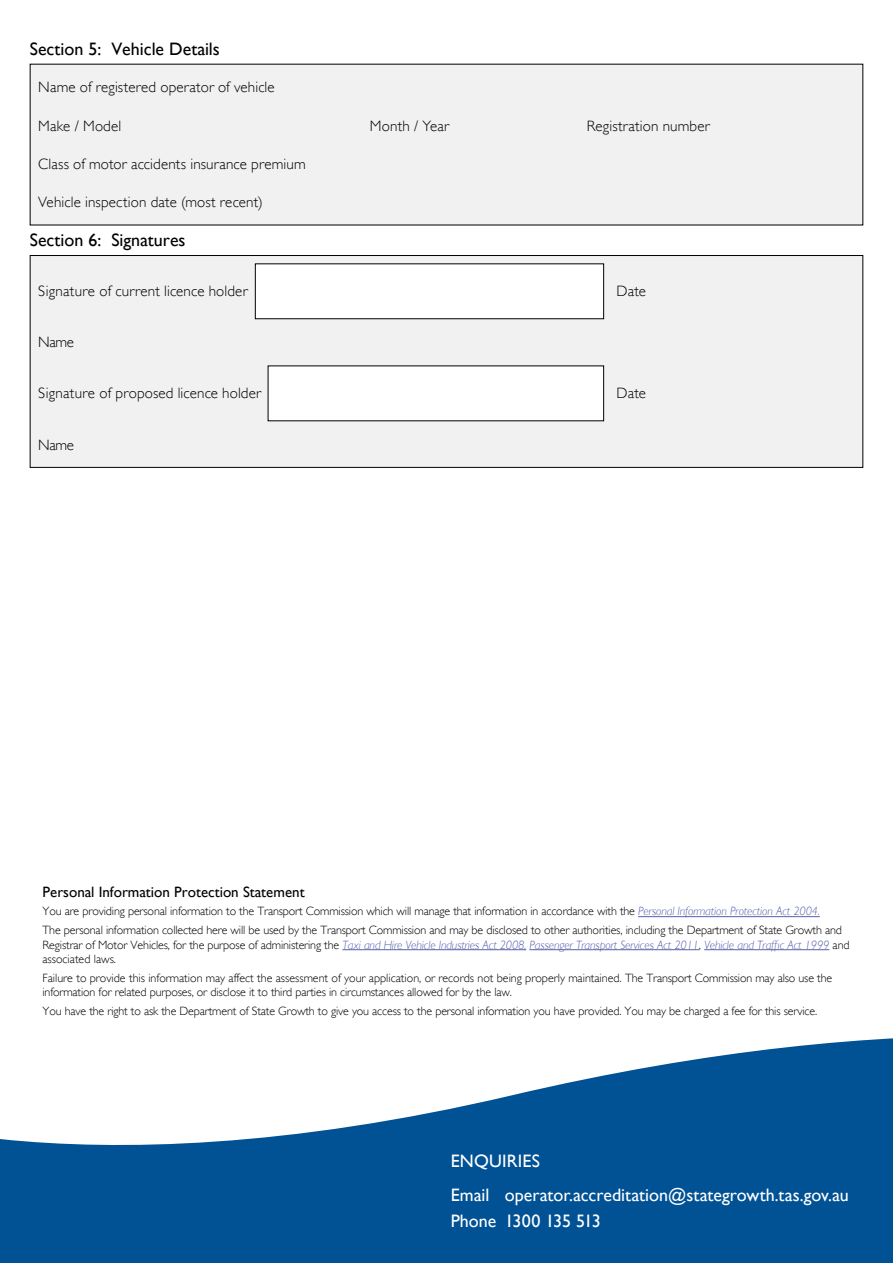
<style>
.page{position:relative;width:893px;height:1263px;background:#fff}
.page>*{position:absolute;margin:0;border:0;box-sizing:border-box;transform-origin:0 0}
.t1{font:18px/34.3px "Gill Sans";color:#fff}
.t2{font:18px "Gill Sans";color:#000}
.t3{font:300 15px "Gill Sans";letter-spacing:.01em;color:#000}
.t4{font:15px "Gill Sans";color:#000}
.t5{font:300 12px/18.6px "Gill Sans";letter-spacing:-.01em;color:#000}
.t6{font:italic 300 12px/14.4px "Gill Sans";letter-spacing:-.01em;color:#5560ac}
.s1{font-style:italic;color:#5560ac}
.s2{font-style:normal;color:#000}
</style>
<div class="page">
<div style="left:30px;top:255px;width:833px;height:212px;background:#f1f1f2"></div>
<div style="left:30px;top:255px;width:833px;height:213px;border:1px solid #000"></div>
<div style="left:268px;top:366px;width:336px;height:55px;background:#fff"></div>
<div style="left:255px;top:264px;width:349px;height:55px;background:#fff"></div>
<hr style="left:638px;top:916px;width:182px;height:1px;background:#5560ac">
<hr style="left:342px;top:949px;width:184px;height:1px;background:#5560ac">
<hr style="left:529px;top:949px;width:170px;height:1px;background:#5560ac">
<hr style="left:704px;top:949px;width:125px;height:1px;background:#5560ac">
<svg style="left:0;top:1038px;width:893px;height:225px;fill:#005295"></svg>
<div style="left:30px;top:64px;width:833px;height:161px;background:#f1f1f2"></div>
<h1 class="t2" style="left:30px;top:38px;width:192px">Section 5: Vehicle Details</h1>
<p class="t3" style="left:38px;top:78px;width:238px">Name of registered operator of vehicle</p>
<p class="t3" style="left:38px;top:117px;width:85px">Make / Model</p>
<p class="t3" style="left:587px;top:117px;width:125px">Registration number</p>
<p class="t3" style="left:38px;top:155px;width:269px">Class of motor accidents insurance premium</p>
<p class="t3" style="left:38px;top:193px;width:226px">Vehicle inspection date (most recent)</p>
<p class="t3" style="left:370px;top:117px;width:81px">Month / Year</p>
<h1 class="t2" style="left:30px;top:230px;width:157px">Section 6: Signatures</h1>
<p class="t3" style="left:38px;top:283px;width:211px">Signature of current licence holder</p>
<p class="t3" style="left:38px;top:334px;width:37px">Name</p>
<p class="t3" style="left:617px;top:283px;width:31px">Date</p>
<p class="t3" style="left:38px;top:385px;width:224px">Signature of proposed licence holder</p>
<p class="t3" style="left:617px;top:385px;width:31px">Date</p>
<p class="t3" style="left:38px;top:436px;width:37px">Name</p>
<p class="t4" style="left:43px;top:883px;width:264px">Personal Information Protection Statement</p>
<p class="t5" style="left:43px;top:902px;width:801px">You are providing personal information to the Transport Commission which will manage that information in accordance with the <span class="s1">Personal Information Protection Act 2004.<br></span>The personal information collected here will be used by the Transport Commission and may be disclosed to other authorities, including the Department of State Growth and</p>
<p class="t6" style="left:43px;top:937px;width:809px"><span class="s2">Registrar of Motor Vehicles, for the purpose of administering the</span> Taxi and Hire Vehicle Industries Act 2008, Passenger Transport Services Act 2011<span class="s2">,</span> Vehicle and Traffic Act 1999 <span class="s2">and associated laws.</span></p>
<p class="t5" style="left:43px;top:970px;width:791px;line-height:14.4px">Failure to provide this information may affect the assessment of your application, or records not being properly maintained. The Transport Commission may also use the information for related purposes, or disclose it to third parties in circumstances allowed for by the law.</p>
<p class="t5" style="left:43px;top:1001px;width:776px">You have the right to ask the Department of State Growth to give you access to the personal information you have provided. You may be charged a fee for this service.</p>
<h1 class="t1" style="left:451px;top:1143px;width:400px">ENQUIRIES<br>Email operator.accreditation@stategrowth.tas.gov.au</h1>
<h1 class="t1" style="left:451px;top:1204px;width:151px">Phone 1300 135 513</h1>
</div>
